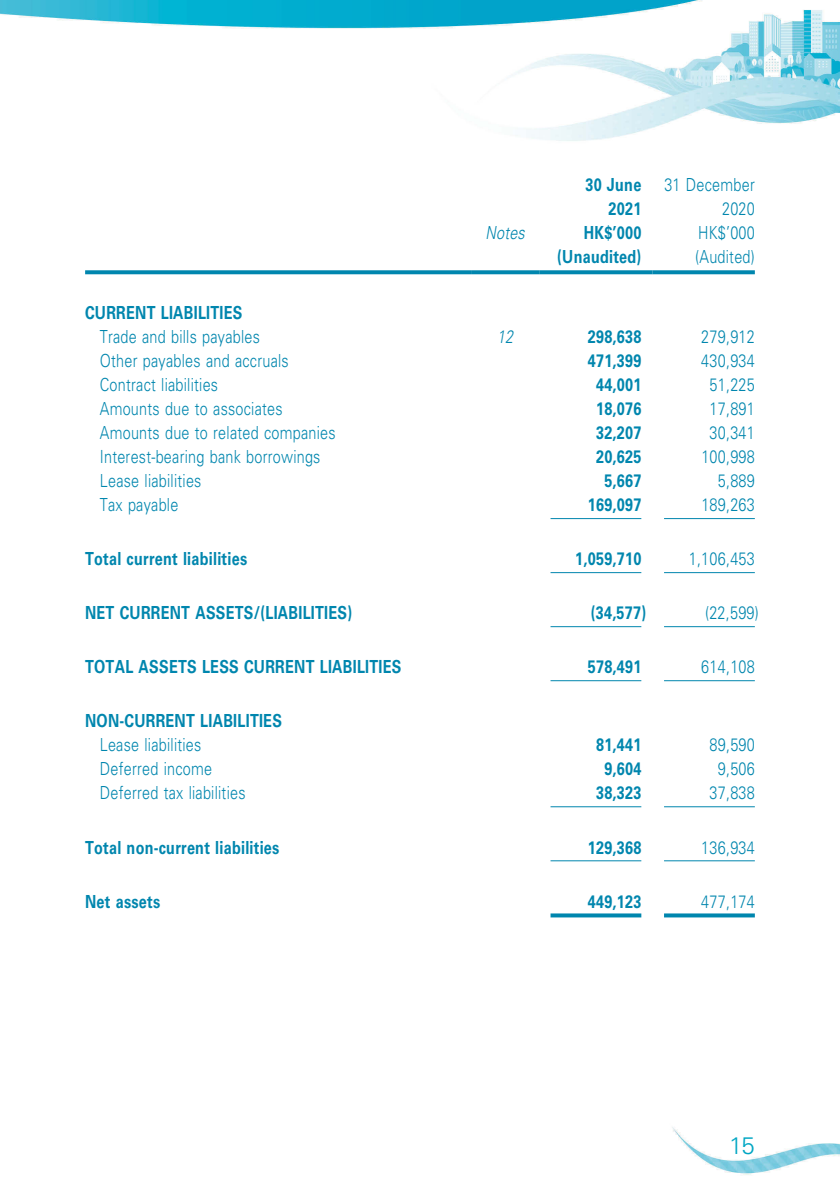
<style>
.page{position:relative;width:840px;height:1191px;background:#fff}
.page>*{position:absolute;margin:0;border:0;box-sizing:border-box;transform-origin:0 0}
.t1{font:300 24px "Univers LT Std";color:#00a6c3}
.t2{font:300 18px/24px "Univers LT Std";letter-spacing:.015em;color:#0086ae;text-align:right;scale:.8 1}
.t3{font:700 18px/24px "Univers LT Std";letter-spacing:.015em;color:#0086ae;text-align:right;scale:.8 1}
.t4{font:italic 300 18px "Univers LT Std";letter-spacing:.015em;color:#0086ae;scale:.8 1}
</style>
<div class="page">
<img style="left:672px;top:1127px;width:167px;height:48px">
<img style="left:0;top:0;width:839px;height:141px">
<svg style="left:85px;top:270px;width:386px;height:4px;background:#128eb3"></svg>
<svg style="left:471px;top:270px;width:68px;height:4px"></svg>
<svg style="left:539px;top:270px;width:113px;height:4px"></svg>
<svg style="left:652px;top:270px;width:102px;height:4px"></svg>
<hr style="left:550px;top:518px;width:91px;height:1px;background:#0086ae">
<hr style="left:663px;top:518px;width:91px;height:1px;background:#0086ae">
<hr style="left:550px;top:572px;width:91px;height:1px;background:#0086ae">
<hr style="left:663px;top:572px;width:91px;height:1px;background:#0086ae">
<hr style="left:550px;top:626px;width:91px;height:1px;background:#0086ae">
<hr style="left:663px;top:626px;width:91px;height:1px;background:#0086ae">
<hr style="left:550px;top:680px;width:91px;height:1px;background:#0086ae">
<hr style="left:663px;top:680px;width:91px;height:1px;background:#0086ae">
<hr style="left:550px;top:806px;width:91px;height:1px;background:#0086ae">
<hr style="left:663px;top:806px;width:91px;height:1px;background:#0086ae">
<hr style="left:550px;top:860px;width:91px;height:1px;background:#0086ae">
<hr style="left:663px;top:860px;width:91px;height:1px;background:#0086ae">
<svg style="left:550px;top:913px;width:91px;height:4px"></svg>
<svg style="left:664px;top:913px;width:90px;height:4px"></svg>
<p class="t3" style="left:585px;top:173px;width:71px">30 June<br>2021</p>
<p class="t2" style="left:664px;top:173px;width:115px">31 December<br>2020</p>
<p class="t4" style="left:485px;top:222px;width:51px">Notes</p>
<p class="t3" style="left:583px;top:221px;width:73px">HK$’000</p>
<p class="t2" style="left:697px;top:221px;width:72px">HK$’000</p>
<p class="t3" style="left:557px;top:245px;width:107px">(Unaudited)</p>
<p class="t2" style="left:694px;top:245px;width:76px">(Audited)</p>
<p class="t3" style="left:85px;top:301px;width:198px">CURRENT LIABILITIES</p>
<p class="t2" style="left:100px;top:325px;width:202px">Trade and bills payables</p>
<p class="t4" style="left:496px;top:326px;width:22px">12</p>
<p class="t3" style="left:587px;top:325px;width:68px">298,638</p>
<p class="t2" style="left:701px;top:325px;width:68px">279,912</p>
<p class="t2" style="left:100px;top:349px;width:237px">Other payables and accruals</p>
<p class="t3" style="left:587px;top:349px;width:68px">471,399</p>
<p class="t2" style="left:701px;top:349px;width:68px">430,934</p>
<p class="t2" style="left:100px;top:373px;width:149px">Contract liabilities</p>
<p class="t3" style="left:595px;top:373px;width:58px">44,001</p>
<p class="t2" style="left:709px;top:373px;width:58px">51,225</p>
<p class="t2" style="left:100px;top:397px;width:230px">Amounts due to associates</p>
<p class="t3" style="left:595px;top:397px;width:58px">18,076</p>
<p class="t2" style="left:709px;top:397px;width:58px">17,891</p>
<p class="t2" style="left:100px;top:421px;width:296px">Amounts due to related companies</p>
<p class="t3" style="left:595px;top:421px;width:58px">32,207</p>
<p class="t2" style="left:709px;top:421px;width:58px">30,341</p>
<p class="t2" style="left:100px;top:445px;width:277px">Interest-bearing bank borrowings</p>
<p class="t3" style="left:595px;top:445px;width:58px">20,625</p>
<p class="t2" style="left:701px;top:445px;width:68px">100,998</p>
<p class="t2" style="left:100px;top:469px;width:128px">Lease liabilities</p>
<p class="t3" style="left:604px;top:469px;width:48px">5,667</p>
<p class="t2" style="left:717px;top:469px;width:48px">5,889</p>
<p class="t2" style="left:100px;top:493px;width:100px">Tax payable</p>
<p class="t3" style="left:587px;top:493px;width:68px">169,097</p>
<p class="t2" style="left:701px;top:493px;width:68px">189,263</p>
<p class="t3" style="left:85px;top:547px;width:204px">Total current liabilities</p>
<p class="t3" style="left:575px;top:547px;width:84px">1,059,710</p>
<p class="t2" style="left:688px;top:547px;width:84px">1,106,453</p>
<p class="t3" style="left:85px;top:601px;width:335px">NET CURRENT ASSETS/(LIABILITIES)</p>
<p class="t3" style="left:590px;top:601px;width:71px">(34,577)</p>
<p class="t2" style="left:704px;top:601px;width:69px">(22,599)</p>
<p class="t3" style="left:85px;top:655px;width:397px">TOTAL ASSETS LESS CURRENT LIABILITIES</p>
<p class="t3" style="left:587px;top:655px;width:68px">578,491</p>
<p class="t2" style="left:701px;top:655px;width:68px">614,108</p>
<p class="t3" style="left:85px;top:709px;width:247px">NON-CURRENT LIABILITIES</p>
<p class="t2" style="left:100px;top:733px;width:128px">Lease liabilities</p>
<p class="t3" style="left:595px;top:733px;width:58px">81,441</p>
<p class="t2" style="left:709px;top:733px;width:58px">89,590</p>
<p class="t2" style="left:100px;top:757px;width:142px">Deferred income</p>
<p class="t3" style="left:604px;top:757px;width:48px">9,604</p>
<p class="t2" style="left:717px;top:757px;width:48px">9,506</p>
<p class="t2" style="left:100px;top:781px;width:184px">Deferred tax liabilities</p>
<p class="t3" style="left:595px;top:781px;width:58px">38,323</p>
<p class="t2" style="left:709px;top:781px;width:58px">37,838</p>
<p class="t3" style="left:85px;top:835px;width:244px">Total non-current liabilities</p>
<p class="t3" style="left:587px;top:835px;width:68px">129,368</p>
<p class="t2" style="left:701px;top:835px;width:68px">136,934</p>
<p class="t3" style="left:85px;top:889px;width:95px">Net assets</p>
<p class="t3" style="left:587px;top:889px;width:68px">449,123</p>
<p class="t2" style="left:701px;top:889px;width:68px">477,174</p>
<h1 class="t1" style="left:728px;top:1131px;width:27px">15</h1>
</div>
